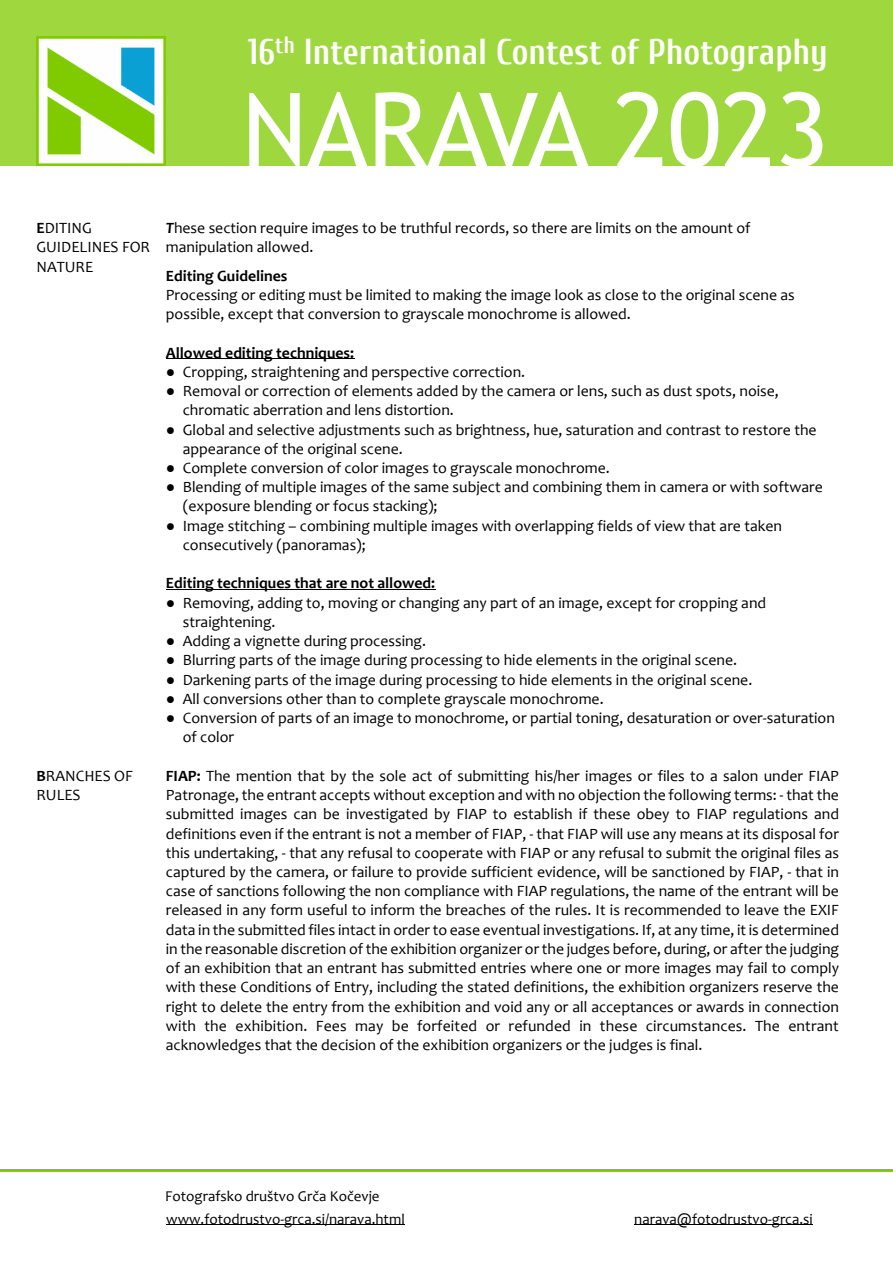
<style>
.page{position:relative;width:893px;height:1263px;background:#fff}
.page>*{position:absolute;margin:0;border:0;box-sizing:border-box;transform-origin:0 0}
.t1{font:102.45px "Trebuchet MS";color:#fff}
.t2{font:700 36px "Cuprum";color:#fff}
.t3{font:15.75px/19.2px "Candara";color:#000}
.t4{font:700 15.75px "Candara";color:#000}
.t5{font:15px "Candara";color:#000}
.s1{font-weight:700}
.s2{font-weight:700;font-style:italic}
.s3{font-family:"Times New Roman"}
</style>
<div class="page">
<div style="left:0;top:0;width:893px;height:165px;background:#9ed83e"></div>
<img style="left:36px;top:36px;width:129px;height:129px">
<hr style="left:0;top:1170px;width:893px;height:1px;background:#80cc00">
<hr style="left:166px;top:1225px;width:114px;height:1px;background:#000">
<hr style="left:280px;top:1225px;width:125px;height:1px;background:#000">
<hr style="left:634px;top:1225px;width:134px;height:1px;background:#000">
<hr style="left:768px;top:1225px;width:45px;height:1px;background:#000">
<hr style="left:166px;top:358px;width:188px;height:1px;background:#000">
<hr style="left:166px;top:589px;width:269px;height:1px;background:#000">
<h2 class="t2" style="left:248px;top:32px;width:581px">16<sup>th</sup> International Contest of Photography</h2>
<h1 class="t1" style="left:242px;top:91px;width:589px">NARAVA 2023</h1>
<p class="t3" style="left:36px;top:220px;width:115px"><span class="s1">E</span>DITING<br>GUIDELINES FOR<br>NATURE</p>
<p class="t3" style="left:36px;top:768px;width:98px"><span class="s1">B</span>RANCHES OF<br>RULES</p>
<p class="t3" style="left:166px;top:220px;width:586px"><span class="s2">T</span>hese section require images to be truthful records, so there are limits on the amount of manipulation allowed.</p>
<p class="t4" style="left:166px;top:269px;width:123px">Editing Guidelines</p>
<p class="t3" style="left:166px;top:287px;width:630px">Processing or editing must be limited to making the image look as close to the original scene as possible, except that conversion to grayscale monochrome is allowed.</p>
<p class="t4" style="left:166px;top:346px;width:190px">Allowed editing techniques:</p>
<p class="t3" style="left:166px;top:364px;width:361px"><span class="s3">●</span> Cropping, straightening and perspective correction.</p>
<p class="t3" style="left:183px;top:383px;width:598px;text-indent:-17px"><span class="s3">●</span> Removal or correction of elements added by the camera or lens, such as dust spots, noise, chromatic aberration and lens distortion.</p>
<p class="t3" style="left:183px;top:421px;width:635px;text-indent:-17px"><span class="s3">●</span> Global and selective adjustments such as brightness, hue, saturation and contrast to restore the appearance of the original scene.</p>
<p class="t3" style="left:166px;top:460px;width:445px"><span class="s3">●</span> Complete conversion of color images to grayscale monochrome.</p>
<p class="t3" style="left:183px;top:479px;width:642px;text-indent:-17px"><span class="s3">●</span> Blending of multiple images of the same subject and combining them in camera or with software (exposure blending or focus stacking);</p>
<p class="t3" style="left:183px;top:518px;width:601px;text-indent:-17px"><span class="s3">●</span> Image stitching – combining multiple images with overlapping fields of view that are taken consecutively (panoramas);</p>
<p class="t4" style="left:166px;top:577px;width:271px">Editing techniques that are not allowed:</p>
<p class="t3" style="left:183px;top:594px;width:585px;text-indent:-17px"><span class="s3">●</span> Removing, adding to, moving or changing any part of an image, except for cropping and straightening.</p>
<p class="t3" style="left:166px;top:633px;width:262px"><span class="s3">●</span> Adding a vignette during processing.</p>
<p class="t3" style="left:166px;top:652px;width:573px"><span class="s3">●</span> Blurring parts of the image during processing to hide elements in the original scene.</p>
<p class="t3" style="left:166px;top:671px;width:588px"><span class="s3">●</span> Darkening parts of the image during processing to hide elements in the original scene.</p>
<p class="t3" style="left:166px;top:691px;width:439px"><span class="s3">●</span> All conversions other than to complete grayscale monochrome.</p>
<p class="t3" style="left:183px;top:710px;width:654px;text-indent:-17px"><span class="s3">●</span> Conversion of parts of an image to monochrome, or partial toning, desaturation or over-saturation of color</p>
<p class="t3" style="left:166px;top:768px;width:675px;text-align:justify"><span class="s1">FIAP:</span> The mention that by the sole act of submitting his/her images or files to a salon under FIAP Patronage, the entrant accepts without exception and with no objection the following terms: - that the submitted images can be investigated by FIAP to establish if these obey to FIAP regulations and definitions even if the entrant is not a member of FIAP, - that FIAP will use any means at its disposal for this undertaking, - that any refusal to cooperate with FIAP or any refusal to submit the original files as captured by the camera, or failure to provide sufficient evidence, will be sanctioned by FIAP, - that in case of sanctions following the non compliance with FIAP regulations, the name of the entrant will be released in any form useful to inform the breaches of the rules. It is recommended to leave the EXIF data in the submitted files intact in order to ease eventual investigations. If, at any time, it is determined in the reasonable discretion of the exhibition organizer or the judges before, during, or after the judging of an exhibition that an entrant has submitted entries where one or more images may fail to comply with these Conditions of Entry, including the stated definitions, the exhibition organizers reserve the right to delete the entry from the exhibition and void any or all acceptances or awards in connection with the exhibition. Fees may be forfeited or refunded in these circumstances. The entrant acknowledges that the decision of the exhibition organizers or the judges is final.</p>
<p class="t5" style="left:165px;top:1190px;width:216px">Fotografsko društvo Grča Kočevje</p>
<p class="t5" style="left:166px;top:1213px;width:240px">www.fotodrustvo-grca.si/narava.html</p>
<p class="t5" style="left:634px;top:1213px;width:180px">narava@fotodrustvo-grca.si</p>
</div>
